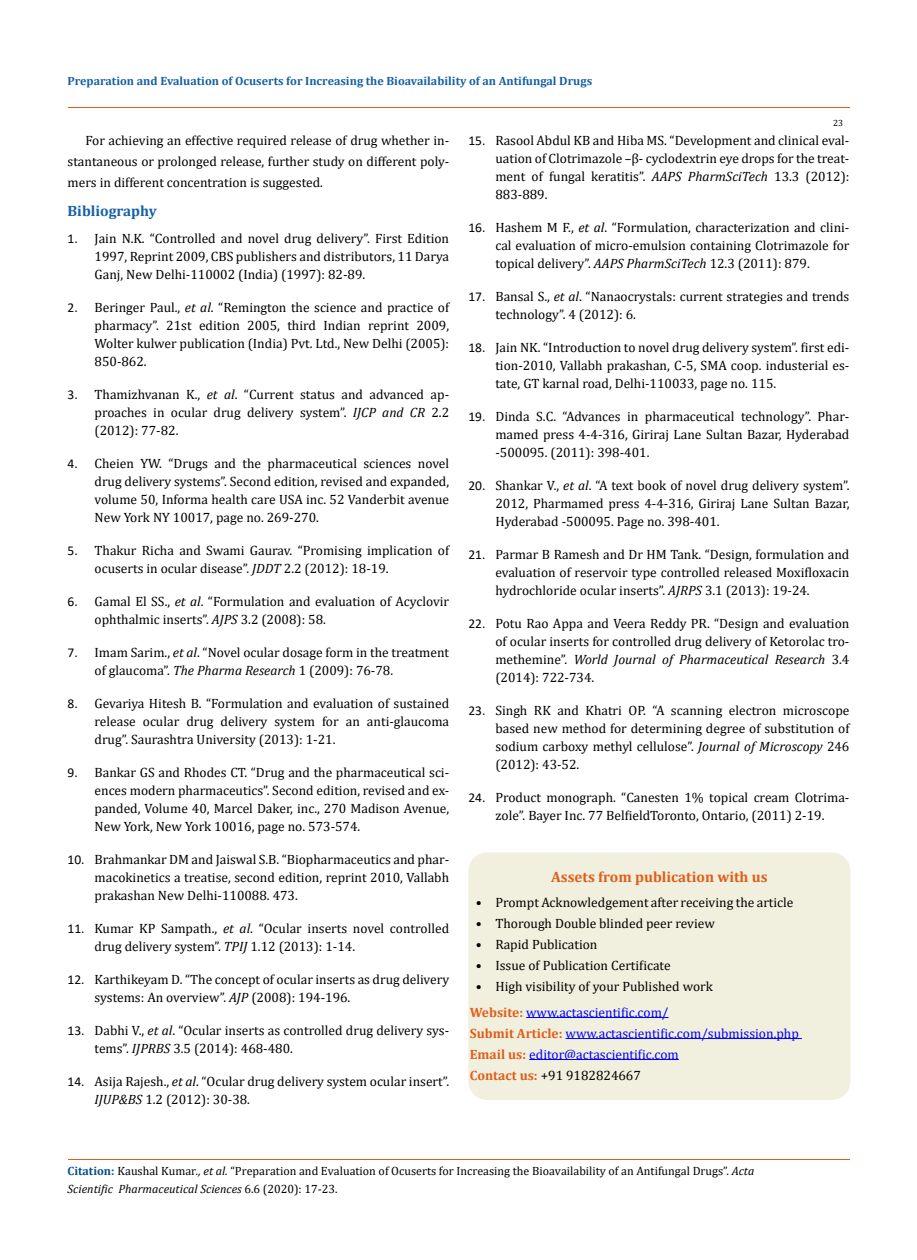
<style>
.page{position:relative;width:917px;height:1260px;background:#fff}
.page>*{position:absolute;margin:0;border:0;box-sizing:border-box;transform-origin:0 0}
.t1{font:700 15px "Cambria";color:#e05d1a}
.t2{font:700 15px "Cambria";color:#1560a6}
.t3{font:13.5px/18px "Cambria";color:#000;text-align:justify}
.t4{font:13.5px/21px "Cambria";color:#00f}
.t5{font:12px/18px "Cambria";color:#000}
.t6{font:700 12px "Cambria";color:#1560a6}
.t7{font:9px "Cambria";color:#000}
.s1{font-family:"Calibri"}
.s2{font-style:italic}
.s3{font-weight:700;color:#e05d1a}
.s4{color:#000}
.s5{font-weight:700;color:#035089}
</style>
<div class="page">
<div style="left:469px;top:853px;width:380px;height:246px;background:#f1f0de;border-radius:18px"></div>
<div style="left:468px;top:852px;width:382px;height:248px;border:2px solid #f1f0de;border-radius:18px"></div>
<hr style="left:526px;top:1017px;width:142px;height:1px;background:#00f">
<hr style="left:565px;top:1038px;width:236px;height:1px;background:#00f">
<hr style="left:529px;top:1059px;width:149px;height:1px;background:#00f">
<hr style="left:68px;top:108px;width:781px;height:1px;background:#e05d1a">
<hr style="left:68px;top:1159px;width:781px;height:1px;background:#e05d1a">
<p class="t6" style="left:68px;top:73px;width:526px">Preparation and Evaluation of Ocuserts for Increasing the Bioavailability of an Antifungal Drugs</p>
<p class="t7" style="left:833px;top:118px;width:11px">23</p>
<p class="t3" style="left:68px;top:130px;width:383px;line-height:21px;text-indent:18px">For achieving an effective required release of drug whether in&shy;stantaneous or prolonged release, further study on different poly&shy;mers in different concentration is suggested.</p>
<p class="t2" style="left:68px;top:200px;width:91px">Bibliography</p>
<p class="t3" style="left:94px;top:229px;width:356px;text-indent:-27px"><span class="s1">1.</span> Jain N.K. “Controlled and novel drug delivery”. First Edition 1997, Reprint 2009, CBS publishers and distributors, 11 Darya Ganj, New Delhi-110002 (India) (1997): 82-89.</p>
<p class="t3" style="left:94px;top:298px;width:356px;text-indent:-27px"><span class="s1">2.</span> Beringer Paul., <span class="s2">et al</span>. “Remington the science and practice of pharmacy”. 21st edition 2005, third Indian reprint 2009, Wolter kulwer publication (India) Pvt. Ltd., New Delhi (2005):<br>850-862.</p>
<p class="t3" style="left:94px;top:385px;width:356px;text-indent:-27px"><span class="s1">3.</span> Thamizhvanan K., <span class="s2">et al</span>. “Current status and advanced ap&shy;proaches in ocular drug delivery system”. <span class="s2">IJCP and CR</span> 2.2 (2012): 77-82.</p>
<p class="t3" style="left:94px;top:454px;width:356px;text-indent:-27px"><span class="s1">4.</span> Cheien YW. “Drugs and the pharmaceutical sciences novel drug delivery systems”. Second edition, revised and expanded, volume 50, Informa health care USA inc. 52 Vanderbit avenue New York NY 10017, page no. 269-270.</p>
<p class="t3" style="left:94px;top:541px;width:356px;text-indent:-27px"><span class="s1">5.</span> Thakur Richa and Swami Gaurav. “Promising implication of ocuserts in ocular disease”. <span class="s2">JDDT</span> 2.2 (2012): 18-19.</p>
<p class="t3" style="left:94px;top:592px;width:356px;text-indent:-27px"><span class="s1">6.</span> Gamal El SS., <span class="s2">et al</span>. “Formulation and evaluation of Acyclovir ophthalmic inserts”. <span class="s2">AJPS</span> 3.2 (2008): 58.</p>
<p class="t3" style="left:94px;top:643px;width:356px;text-indent:-27px"><span class="s1">7.</span> Imam Sarim., <span class="s2">et al</span>. “Novel ocular dosage form in the treatment of glaucoma”. <span class="s2">The Pharma Research</span> 1 (2009): 76-78.</p>
<p class="t3" style="left:94px;top:694px;width:356px;text-indent:-27px"><span class="s1">8.</span> Gevariya Hitesh B. “Formulation and evaluation of sustained release ocular drug delivery system for an anti-glaucoma drug”. Saurashtra University (2013): 1-21.</p>
<p class="t3" style="left:94px;top:763px;width:356px;text-indent:-27px"><span class="s1">9.</span> Bankar GS and Rhodes CT. “Drug and the pharmaceutical sci&shy;ences modern pharmaceutics”. Second edition, revised and ex&shy;panded, Volume 40, Marcel Daker, inc., 270 Madison Avenue, New York, New York 10016, page no. 573-574.</p>
<p class="t3" style="left:94px;top:850px;width:356px;text-indent:-27px"><span class="s1">10.</span> Brahmankar DM and Jaiswal S.B. “Biopharmaceutics and phar&shy;macokinetics a treatise, second edition, reprint 2010, Vallabh prakashan New Delhi-110088. 473.</p>
<p class="t3" style="left:94px;top:919px;width:356px;text-indent:-27px"><span class="s1">11.</span> Kumar KP Sampath., <span class="s2">et al</span>. “Ocular inserts novel controlled drug delivery system”. <span class="s2">TPIJ</span> 1.12 (2013): 1-14.</p>
<p class="t3" style="left:94px;top:970px;width:356px;text-indent:-27px"><span class="s1">12.</span> Karthikeyam D. “The concept of ocular inserts as drug delivery systems: An overview”. <span class="s2">AJP</span> (2008): 194-196.</p>
<p class="t3" style="left:94px;top:1021px;width:356px;text-indent:-27px"><span class="s1">13.</span> Dabhi V., <span class="s2">et al</span>. “Ocular inserts as controlled drug delivery sys&shy;tems”. <span class="s2">IJPRBS</span> 3.5 (2014): 468-480.</p>
<p class="t3" style="left:94px;top:1072px;width:356px;text-indent:-27px"><span class="s1">14.</span> Asija Rajesh., <span class="s2">et al</span>. “Ocular drug delivery system ocular insert”.<br><span class="s2">IJUP&amp;BS</span> 1.2 (2012): 30-38.</p>
<p class="t3" style="left:495px;top:132px;width:355px;text-indent:-27px"><span class="s1">15.</span> Rasool Abdul KB and Hiba MS. “Development and clinical eval&shy;uation of Clotrimazole –β- cyclodextrin eye drops for the treat&shy;ment of fungal keratitis”. <span class="s2">AAPS PharmSciTech</span> 13.3 (2012):<br>883-889.</p>
<p class="t3" style="left:495px;top:219px;width:355px;text-indent:-27px"><span class="s1">16.</span> Hashem M F., <span class="s2">et al</span>. “Formulation, characterization and clini&shy;cal evaluation of micro-emulsion containing Clotrimazole for topical delivery”. <span class="s2">AAPS PharmSciTech</span> 12.3 (2011): 879.</p>
<p class="t3" style="left:495px;top:288px;width:355px;text-indent:-27px"><span class="s1">17.</span> Bansal S., <span class="s2">et al</span>. “Nanaocrystals: current strategies and trends technology”. 4 (2012): 6.</p>
<p class="t3" style="left:495px;top:339px;width:355px;text-indent:-27px"><span class="s1">18.</span> Jain NK. “Introduction to novel drug delivery system”. first edi&shy;tion-2010, Vallabh prakashan, C-5, SMA coop. industerial es&shy;tate, GT karnal road, Delhi-110033, page no. 115.</p>
<p class="t3" style="left:495px;top:408px;width:355px;text-indent:-27px"><span class="s1">19.</span> Dinda S.C. “Advances in pharmaceutical technology”. Phar&shy;mamed press 4-4-316, Giriraj Lane Sultan Bazar, Hyderabad -500095. (2011): 398-401.</p>
<p class="t3" style="left:495px;top:477px;width:355px;text-indent:-27px"><span class="s1">20.</span> Shankar V., <span class="s2">et al</span>. “A text book of novel drug delivery system”.<br>2012, Pharmamed press 4-4-316, Giriraj Lane Sultan Bazar, Hyderabad -500095. Page no. 398-401.</p>
<p class="t3" style="left:495px;top:546px;width:355px;text-indent:-27px"><span class="s1">21.</span> Parmar B Ramesh and Dr HM Tank. “Design, formulation and evaluation of reservoir type controlled released Moxifloxacin hydrochloride ocular inserts”. <span class="s2">AJRPS</span> 3.1 (2013): 19-24.</p>
<p class="t3" style="left:495px;top:615px;width:355px;text-indent:-27px"><span class="s1">22.</span> Potu Rao Appa and Veera Reddy PR. “Design and evaluation of ocular inserts for controlled drug delivery of Ketorolac tro&shy;methemine”. <span class="s2">World Journal of Pharmaceutical Research</span> 3.4 (2014): 722-734.</p>
<p class="t3" style="left:495px;top:702px;width:355px;text-indent:-27px"><span class="s1">23.</span> Singh RK and Khatri OP. “A scanning electron microscope based new method for determining degree of substitution of sodium carboxy methyl cellulose”. <span class="s2">Journal of Microscopy</span> 246 (2012): 43-52.</p>
<p class="t3" style="left:468px;top:789px;width:382px;text-align:center"><span class="s1">24.</span> Product monograph. “Canesten 1% topical cream Clotrima&shy;zole”. Bayer Inc. 77 BelfieldToronto, Ontario, (2011) 2-19.</p>
<p class="t1" style="left:551px;top:867px;width:218px">Assets from publication with us</p>
<p class="t3" style="left:476px;top:893px;width:319px">• Prompt Acknowledgement after receiving the article</p>
<p class="t3" style="left:476px;top:914px;width:240px">• Thorough Double blinded peer review</p>
<p class="t3" style="left:476px;top:935px;width:123px">• Rapid Publication</p>
<p class="t3" style="left:476px;top:956px;width:196px">• Issue of Publication Certificate</p>
<p class="t3" style="left:476px;top:977px;width:238px">• High visibility of your Published work</p>
<p class="t4" style="left:470px;top:1002px;width:330px"><span class="s3">Website:</span> www.actascientific.com/<br><span class="s3">Submit Article:</span> www.actascientific.com/submission.php <span class="s3">Email us:</span> editor@actascientific.com<br><span class="s3">Contact us:</span> <span class="s4">+91 9182824667</span></p>
<p class="t5" style="left:68px;top:1162px;width:688px"><span class="s5">Citation:</span> Kaushal Kumar<span class="s2">., et al.</span> “Preparation and Evaluation of Ocuserts for Increasing the Bioavailability of an Antifungal Drugs”. <span class="s2">Acta<br>Scientific Pharmaceutical Sciences</span> 6.6 (2020): 17-23.</p>
</div>
